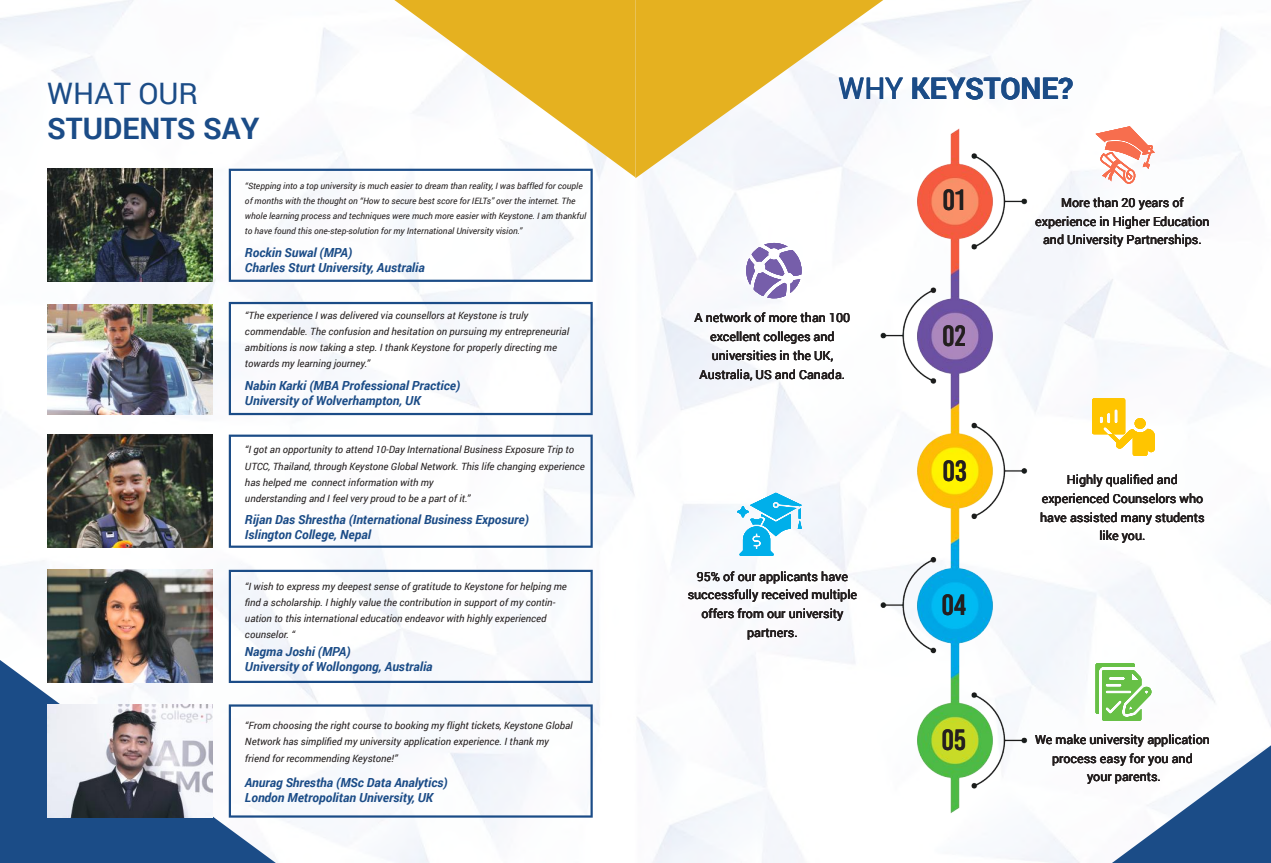
<style>
.page{position:relative;width:1271px;height:863px;background:#fff}
.page>*{position:absolute;margin:0;border:0;box-sizing:border-box;transform-origin:0 0}
.t1{font:700 29.62px "Roboto";color:#1b4c87}
.t2{font:29.62px "Roboto";color:#1b4c87}
.t3{font:29.25px "Bebas Kai";color:#241f1f}
.t4{font:12.5px/18.8px "Roboto";color:#241f1f;text-align:center}
.t5{font:italic 700 12.5px/15px "Roboto";color:#1b4c87}
.t6{font:italic 10px/16.2px "Roboto";color:#241f1f}
.t7{font:italic 8.75px/15px "Roboto";color:#241f1f}
.s1{font-weight:400}
</style>
<div class="page">
<img style="left:0;top:0;width:1271px;height:862px">
<svg style="left:0;top:659px;width:276px;height:203px;fill:#1b4c87"></svg>
<svg style="left:229px;top:302px;width:364px;height:113px"></svg>
<img style="left:47px;top:304px;width:165px;height:110px">
<svg style="left:229px;top:704px;width:364px;height:113px"></svg>
<img style="left:47px;top:704px;width:165px;height:112px">
<svg style="left:229px;top:434px;width:364px;height:113px"></svg>
<img style="left:47px;top:434px;width:165px;height:113px">
<svg style="left:229px;top:569px;width:364px;height:113px"></svg>
<img style="left:47px;top:569px;width:165px;height:113px">
<img style="left:857px;top:98px;width:189px;height:723px">
<svg style="left:1095px;top:126px;width:59px;height:58px"></svg>
<svg style="left:746px;top:243px;width:55px;height:55px"></svg>
<svg style="left:1092px;top:398px;width:62px;height:57px"></svg>
<svg style="left:737px;top:492px;width:65px;height:63px"></svg>
<svg style="left:1095px;top:663px;width:56px;height:57px"></svg>
<svg style="left:635px;top:0;width:248px;height:178px"></svg>
<svg style="left:1112px;top:745px;width:159px;height:117px"></svg>
<svg style="left:229px;top:0;width:406px;height:282px"></svg>
<img style="left:47px;top:168px;width:165px;height:113px">
<h1 class="t2" style="left:47px;top:72px;width:153px">WHAT OUR</h1>
<h1 class="t1" style="left:47px;top:108px;width:214px">STUDENTS SAY</h1>
<p class="t7" style="left:245px;top:178px;width:343px">“Stepping into a top university is much easier to dream than reality, I was baffled for couple of months with the thought on “How to secure best score for IELTs” over the internet. The whole learning process and techniques were much more easier with Keystone. I am thankful to have found this one-step-solution for my International University vision.”</p>
<p class="t5" style="left:245px;top:244px;width:181px">Rockin Suwal (MPA)<br>Charles Sturt University, Australia</p>
<p class="t6" style="left:245px;top:306px;width:326px">“The experience I was delivered via counsellors at Keystone is truly commendable. The confusion and hesitation on pursuing my entrepreneurial ambitions is now taking a step. I thank Keystone for properly directing me towards my learning journey.”</p>
<p class="t5" style="left:245px;top:377px;width:217px">Nabin Karki (MBA Professional Practice)<br>University of Wolverhampton, UK</p>
<p class="t6" style="left:245px;top:441px;width:341px">“I got an opportunity to attend 10-Day International Business Exposure Trip to UTCC, Thailand, through Keystone Global Network. This life changing experience has helped me connect information with my<br>understanding and I feel very proud to be a part of it.”</p>
<p class="t5" style="left:245px;top:511px;width:285px">Rijan Das Shrestha (International Business Exposure)<br>Islington College, Nepal</p>
<p class="t6" style="left:245px;top:577px;width:323px">“I wish to express my deepest sense of gratitude to Keystone for helping me find a scholarship. I highly value the contribution in support of my contin&shy;uation to this international education endeavor with highly experienced counselor. “</p>
<p class="t5" style="left:245px;top:643px;width:189px">Nagma Joshi (MPA)<br>University of Wollongong, Australia</p>
<p class="t6" style="left:245px;top:716px;width:329px">“From choosing the right course to booking my flight tickets, Keystone Global<br>Network has simplified my university application experience. I thank my friend for recommending Keystone!”</p>
<p class="t5" style="left:245px;top:773px;width:204px">Anurag Shrestha (MSc Data Analytics)<br>London Metropolitan University, UK</p>
<h1 class="t1" style="left:838px;top:67px;width:236px"><span class="s1">WHY</span> KEYSTONE?</h1>
<p class="t4" style="left:694px;top:308px;width:157px">A network of more than 100 excellent colleges and universities in the UK,<br>Australia, US and Canada.</p>
<p class="t4" style="left:687px;top:566px;width:171px">95% of our applicants have successfully received multiple offers from our university partners.</p>
<h2 class="t3" style="left:942px;top:184px;width:24px">01</h2>
<h2 class="t3" style="left:942px;top:320px;width:25px">02</h2>
<h2 class="t3" style="left:942px;top:455px;width:26px">03</h2>
<h2 class="t3" style="left:941px;top:589px;width:26px">04</h2>
<h2 class="t3" style="left:941px;top:724px;width:26px">05</h2>
<p class="t4" style="left:1035px;top:192px;width:176px">More than 20 years of experience in Higher Education and University Partnerships.</p>
<p class="t4" style="left:1040px;top:469px;width:166px">Highly qualified and experienced Counselors who have assisted many students like you.</p>
<p class="t4" style="left:1035px;top:729px;width:176px">We make university application process easy for you and<br>your parents.</p>
</div>
